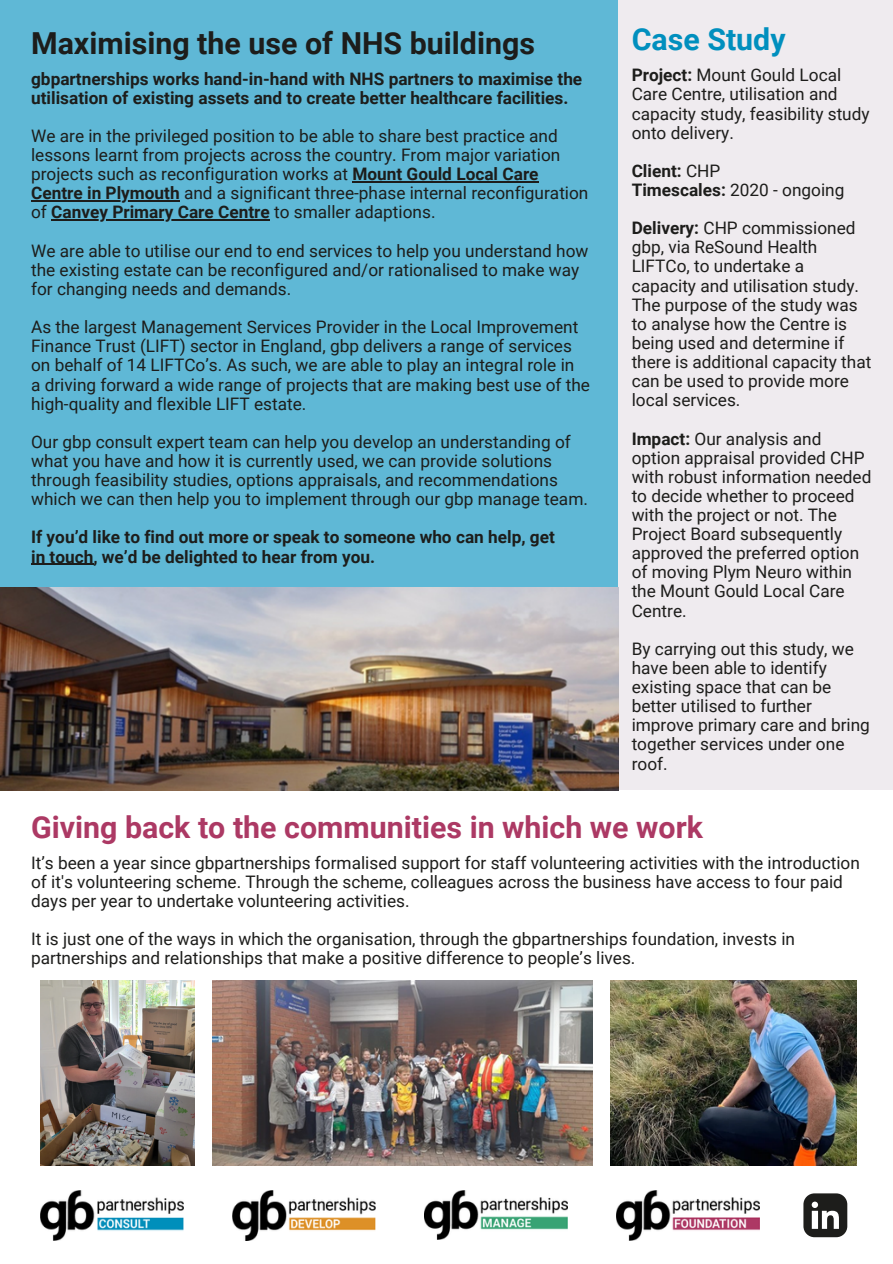
<style>
.page{position:relative;width:893px;height:1264px;background:#fff}
.page>*{position:absolute;margin:0;border:0;box-sizing:border-box;transform-origin:0 0}
.t1{font:700 30.3px "Roboto";color:#ac3964}
.t2{font:700 30.3px "Roboto";color:#1d1d1b}
.t3{font:700 30.3px "Roboto";color:#008fbe}
.t4{font:17.25px/19px "Roboto";color:#1d1d1b}
.t5{font:700 17.25px/19px "Roboto";color:#1d1d1b}
.s1{font-weight:700}
.s2{font-weight:400}
</style>
<div class="page">
<div style="left:0;top:0;width:892px;height:601px;background:#5fb8d6"></div>
<svg style="left:803px;top:1193px;width:44px;height:44px"></svg>
<div style="left:618px;top:0;width:274px;height:789px;background:#efebef"></div>
<img style="left:41px;top:1190px;width:143px;height:49px">
<img style="left:233px;top:1190px;width:142px;height:50px">
<img style="left:424px;top:1190px;width:143px;height:49px">
<img style="left:616px;top:1190px;width:143px;height:50px">
<img style="left:0;top:588px;width:618px;height:202px">
<img style="left:41px;top:980px;width:154px;height:184px">
<img style="left:213px;top:980px;width:380px;height:184px">
<img style="left:610px;top:980px;width:246px;height:184px">
<hr style="left:352px;top:181px;width:186px;height:1px;background:#1d1d1b">
<hr style="left:31px;top:200px;width:52px;height:1px;background:#1d1d1b">
<hr style="left:83px;top:200px;width:97px;height:1px;background:#1d1d1b">
<hr style="left:51px;top:219px;width:219px;height:2px;background:#1d1d1b">
<hr style="left:31px;top:563px;width:62px;height:2px;background:#1d1d1b">
<h1 class="t2" style="left:31px;top:25px;width:505px">Maximising the use of NHS buildings</h1>
<p class="t5" style="left:31px;top:69px;width:552px">gbpartnerships works hand-in-hand with NHS partners to maximise the utilisation of existing assets and to create better healthcare facilities.</p>
<p class="t4" style="left:31px;top:126px;width:559px">We are in the privileged position to be able to share best practice and lessons learnt from projects across the country. From major variation projects such as reconfiguration works at <span class="s1">Mount Gould Local Care Centre in Plymouth</span> and a significant three-phase internal reconfiguration of <span class="s1">Canvey Primary Care Centre</span> to smaller adaptions.</p>
<p class="t4" style="left:31px;top:241px;width:559px">We are able to utilise our end to end services to help you understand how the existing estate can be reconfigured and/or rationalised to make way for changing needs and demands.</p>
<p class="t4" style="left:31px;top:318px;width:560px">As the largest Management Services Provider in the Local Improvement Finance Trust (LIFT) sector in England, gbp delivers a range of services on behalf of 14 LIFTCo’s. As such, we are able to play an integral role in<br>a driving forward a wide range of projects that are making best use of the high-quality and flexible LIFT estate.</p>
<p class="t4" style="left:31px;top:432px;width:558px">Our gbp consult expert team can help you develop an understanding of what you have and how it is currently used, we can provide solutions through feasibility studies, options appraisals, and recommendations which we can then help you to implement through our gbp manage team.</p>
<p class="t5" style="left:31px;top:528px;width:525px">If you’d like to find out more or speak to someone who can help, get in touch, we’d be delighted to hear from you.</p>
<h1 class="t3" style="left:631px;top:22px;width:155px">Case Study</h1>
<p class="t4" style="left:631px;top:66px;width:239px"><span class="s1">Project:</span> Mount Gould Local<br>Care Centre, utilisation and capacity study, feasibility study onto delivery.</p>
<p class="t5" style="left:631px;top:161px;width:214px">Client: <span class="s2">CHP<br></span>Timescales: <span class="s2">2020 - ongoing</span></p>
<p class="t4" style="left:631px;top:219px;width:241px"><span class="s1">Delivery:</span> CHP commissioned gbp, via ReSound Health<br>LIFTCo, to undertake a capacity and utilisation study.<br>The purpose of the study was to analyse how the Centre is being used and determine if there is additional capacity that can be used to provide more local services.</p>
<p class="t4" style="left:631px;top:429px;width:241px"><span class="s1">Impact:</span> Our analysis and option appraisal provided CHP with robust information needed to decide whether to proceed with the project or not. The<br>Project Board subsequently approved the preferred option of moving Plym Neuro within the Mount Gould Local Care<br>Centre.</p>
<p class="t4" style="left:631px;top:639px;width:240px">By carrying out this study, we have been able to identify existing space that can be better utilised to further improve primary care and bring together services under one roof.</p>
<h1 class="t1" style="left:31px;top:809px;width:673px">Giving back to the communities in which we work</h1>
<p class="t4" style="left:31px;top:853px;width:830px">It’s been a year since gbpartnerships formalised support for staff volunteering activities with the introduction of it's volunteering scheme. Through the scheme, colleagues across the business have access to four paid days per year to undertake volunteering activities.</p>
<p class="t4" style="left:31px;top:929px;width:765px">It is just one of the ways in which the organisation, through the gbpartnerships foundation, invests in partnerships and relationships that make a positive difference to people’s lives.</p>
</div>
